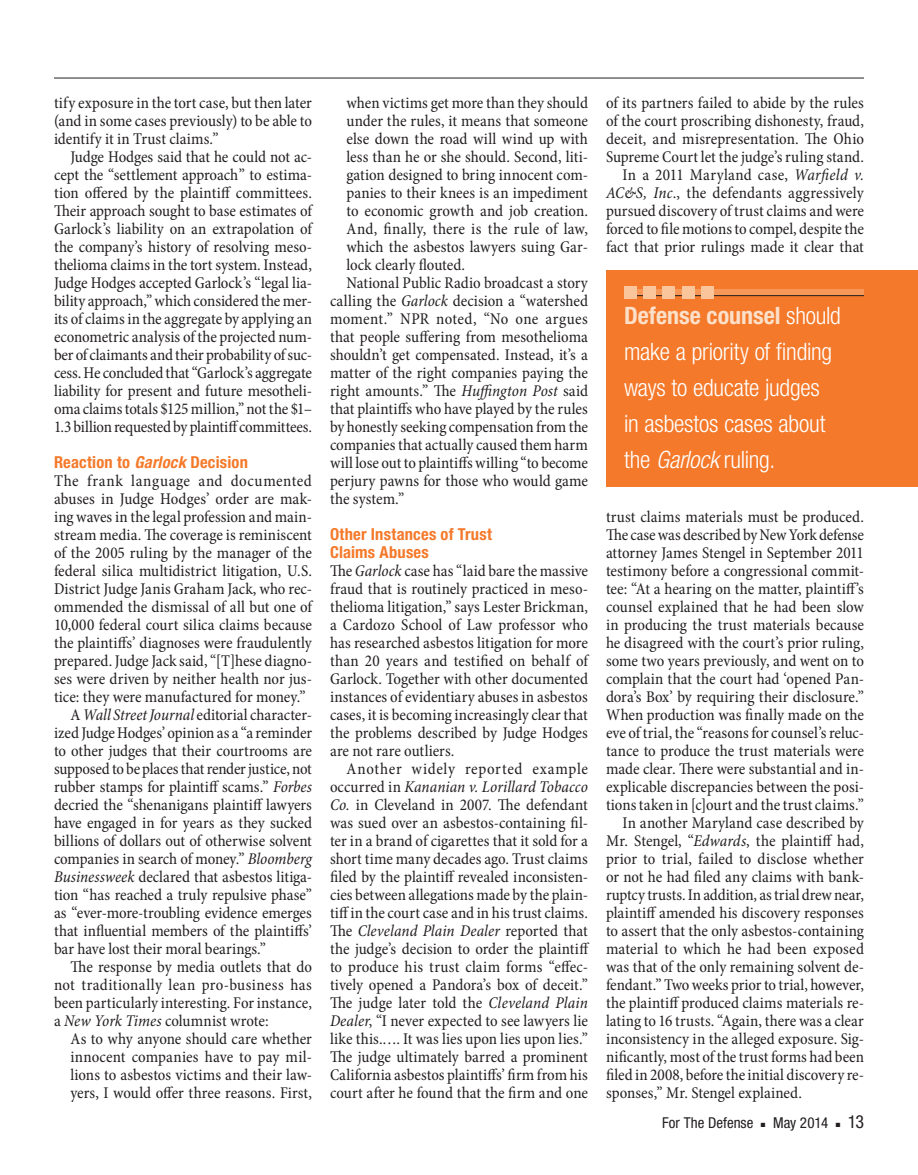
<style>
.page{position:relative;width:918px;height:1175px;background:#fff}
.page>*{position:absolute;margin:0;border:0;box-sizing:border-box;transform-origin:0 0}
.pullout_RH_block{font:300 condensed 24px/36px "Helvetica Neue";letter-spacing:-.01em;color:#fff}
.folio_right{font:condensed 18px "Helvetica Neue";color:#231f20}
.body_para_ind_tighte{font:condensed 16.5px/18px "Minion Pro";color:#231f20;text-align:justify}
.body_para_ind{font:condensed 16.5px/18px "Minion Pro";color:#231f20;text-align:justify}
.body_no_ind{font:condensed 16.5px/18px "Minion Pro";letter-spacing:-.005em;color:#231f20;text-align:justify}
.body_blockquote_1{font:condensed 16.5px/18px "Minion Pro";color:#231f20;text-align:justify}
.subhead_1{font:700 condensed 16.5px/18px "Helvetica Neue";letter-spacing:.015em;color:#f4792a}
.folio_right-2{font:condensed 15px "Helvetica Neue";color:#231f20}
.s1{font-style:italic}
.s2{font-weight:700;color:#fde0c9}
</style>
<div class="page">
<hr style="left:54px;top:78px;width:810px;height:1px;background:#231f20">
<div style="left:606px;top:270px;width:312px;height:216px;background:#f4792a"></div>
<div style="left:624px;top:290px;width:240px;height:6px;background:#f79858"></div>
<hr style="left:624px;top:295px;width:240px;height:1px;background:#231f20">
<div style="left:624px;top:286px;width:12px;height:13px;background:#fbc59c"></div>
<div style="left:643px;top:286px;width:13px;height:13px;background:#fbc59c"></div>
<div style="left:663px;top:286px;width:12px;height:13px;background:#fbc59c"></div>
<div style="left:682px;top:286px;width:13px;height:13px;background:#fbc59c"></div>
<div style="left:702px;top:286px;width:12px;height:13px;background:#fbc59c"></div>
<p class="body_para_ind" style="left:54px;top:94px;width:260px">tify exposure in the tort case, but then later (and in some cases previously) to be able to identify it in Trust claims.”</p>
<p class="body_para_ind_tighte" style="left:54px;top:148px;width:260px;text-indent:16px">Judge Hodges said that he could not ac&shy;cept the “settlement approach” to estima&shy;tion offered by the plaintiff committees.<br>Their approach sought to base estimates of Garlock’s liability on an extrapolation of the company’s history of resolving meso&shy;thelioma claims in the tort system. Instead, Judge Hodges accepted Garlock’s “legal lia&shy;bility approach,” which considered the mer&shy;its of claims in the aggregate by applying an econometric analysis of the projected num&shy;ber of claimants and their probability of suc&shy;cess. He concluded that “Garlock’s aggregate liability for present and future mesotheli&shy;oma claims totals $125 million,” not the $1– 1.3 billion requested by plaintiff committees.</p>
<p class="subhead_1" style="left:54px;top:453px;width:195px">Reaction to <span class="s1">Garlock</span> Decision</p>
<p class="body_no_ind" style="left:54px;top:472px;width:260px">The frank language and documented abuses in Judge Hodges’ order are mak&shy;ing waves in the legal profession and main&shy;stream media. The coverage is reminiscent of the 2005 ruling by the manager of the federal silica multidistrict litigation, U.S.<br>District Judge Janis Graham Jack, who rec&shy;ommended the dismissal of all but one of 10,000 federal court silica claims because the plaintiffs’ diagnoses were fraudulently prepared. Judge Jack said, “[T]hese diagno&shy;ses were driven by neither health nor jus&shy;tice: they were manufactured for money.”</p>
<p class="body_para_ind_tighte" style="left:54px;top:706px;width:260px;text-indent:16px">A <span class="s1">Wall Street Journal</span> editorial character&shy;ized Judge Hodges’ opinion as a “a reminder to other judges that their courtrooms are supposed to be places that render justice, not rubber stamps for plaintiff scams.” <span class="s1">Forbes </span>decried the “shenanigans plaintiff lawyers have engaged in for years as they sucked billions of dollars out of otherwise solvent companies in search of money.” <span class="s1">Bloomberg Businessweek</span> declared that asbestos litiga&shy;tion “has reached a truly repulsive phase” as “ever-more-troubling evidence emerges that influential members of the plaintiffs’ bar have lost their moral bearings.”</p>
<p class="body_para_ind" style="left:54px;top:958px;width:260px;text-indent:16px">The response by media outlets that do not traditionally lean pro-business has been particularly interesting. For instance, a <span class="s1">New York Times</span> columnist wrote:</p>
<p class="body_blockquote_1" style="left:70px;top:1030px;width:243px">As to why anyone should care whether innocent companies have to pay mil&shy;lions to asbestos victims and their law&shy;yers, I would offer three reasons. First,</p>
<p class="body_blockquote_1" style="left:346px;top:94px;width:243px">when victims get more than they should under the rules, it means that someone else down the road will wind up with less than he or she should. Second, liti&shy;gation designed to bring innocent com&shy;panies to their knees is an impediment to economic growth and job creation.<br>And, finally, there is the rule of law, which the asbestos lawyers suing Gar&shy;lock clearly flouted.</p>
<p class="body_para_ind" style="left:330px;top:274px;width:260px;text-indent:16px">National Public Radio broadcast a story calling the <span class="s1">Garlock</span> decision a “watershed moment.” NPR noted, “No one argues that people suffering from mesothelioma shouldn’t get compensated. Instead, it’s a matter of the right companies paying the right amounts.” The <span class="s1">Huffington Post</span> said that plaintiffs who have played by the rules by honestly seeking compensation from the companies that actually caused them harm will lose out to plaintiffs willing “to become perjury pawns for those who would game the system.”</p>
<p class="subhead_1" style="left:330px;top:525px;width:163px">Other Instances of Trust<br>Claims Abuses</p>
<p class="body_no_ind" style="left:330px;top:562px;width:260px">The <span class="s1">Garlock</span> case has “laid bare the massive fraud that is routinely practiced in meso&shy;thelioma litigation,” says Lester Brickman, a Cardozo School of Law professor who has researched asbestos litigation for more than 20 years and testified on behalf of Garlock. Together with other documented instances of evidentiary abuses in asbestos cases, it is becoming increasingly clear that the problems described by Judge Hodges are not rare outliers.</p>
<p class="body_para_ind" style="left:330px;top:760px;width:261px;text-indent:16px">Another widely reported example occurred in <span class="s1">Kananian v. Lorillard Tobacco Co.</span> in Cleveland in 2007. The defendant was sued over an asbestos-containing fil&shy;ter in a brand of cigarettes that it sold for a short time many decades ago. Trust claims filed by the plaintiff revealed inconsisten&shy;cies between allegations made by the plain&shy;tiff in the court case and in his trust claims.<br>The <span class="s1">Cleveland Plain Dealer</span> reported that the judge’s decision to order the plaintiff to produce his trust claim forms “effec&shy;tively opened a Pandora’s box of deceit.” The judge later told the <span class="s1">Cleveland Plain Dealer</span>, “I never expected to see lawyers lie like this.…. It was lies upon lies upon lies.” The judge ultimately barred a prominent California asbestos plaintiffs’ firm from his court after he found that the firm and one</p>
<p class="body_para_ind" style="left:606px;top:94px;width:260px">of its partners failed to abide by the rules of the court proscribing dishonesty, fraud, deceit, and misrepresentation. The Ohio Supreme Court let the judge’s ruling stand.</p>
<p class="body_para_ind_tighte" style="left:606px;top:166px;width:260px;text-indent:16px">In a 2011 Maryland case, <span class="s1">Warfield v.<br>AC&amp;S, Inc</span>., the defendants aggressively pursued discovery of trust claims and were forced to file motions to compel, despite the fact that prior rulings made it clear that</p>
<p class="pullout_RH_block" style="left:624px;top:297px;width:218px"><span class="s2">Defense counsel</span> should make a priority of finding ways to educate judges<br>in asbestos cases about the <span class="s1">Garlock</span> ruling.</p>
<p class="body_para_ind_tighte" style="left:606px;top:508px;width:260px">trust claims materials must be produced.<br>The case was described by New York defense attorney James Stengel in September 2011 testimony before a congressional commit&shy;tee: “At a hearing on the matter, plaintiff’s counsel explained that he had been slow in producing the trust materials because he disagreed with the court’s prior ruling, some two years previously, and went on to complain that the court had ‘opened Pan&shy;dora’s Box’ by requiring their disclosure.” When production was finally made on the eve of trial, the “reasons for counsel’s reluc&shy;tance to produce the trust materials were made clear. There were substantial and in&shy;explicable discrepancies between the posi&shy;tions taken in [c]ourt and the trust claims.”</p>
<p class="body_para_ind_tighte" style="left:606px;top:814px;width:260px;text-indent:16px">In another Maryland case described by Mr. Stengel, “<span class="s1">Edwards</span>, the plaintiff had, prior to trial, failed to disclose whether or not he had filed any claims with bank&shy;ruptcy trusts. In addition, as trial drew near, plaintiff amended his discovery responses to assert that the only asbestos-containing material to which he had been exposed was that of the only remaining solvent de&shy;fendant.” Two weeks prior to trial, however, the plaintiff produced claims materials re&shy;lating to 16 trusts. “Again, there was a clear inconsistency in the alleged exposure. Sig&shy;nificantly, most of the trust forms had been filed in 2008, before the initial discovery re&shy;sponses,” Mr. Stengel explained.</p>
<p class="folio_right-2" style="left:662px;top:1114px;width:93px">For The Defense</p>
<p class="folio_right-2" style="left:761px;top:1114px;width:69px">■ May 2014</p>
<p class="folio_right" style="left:836px;top:1111px;width:30px">■ 13</p>
</div>
